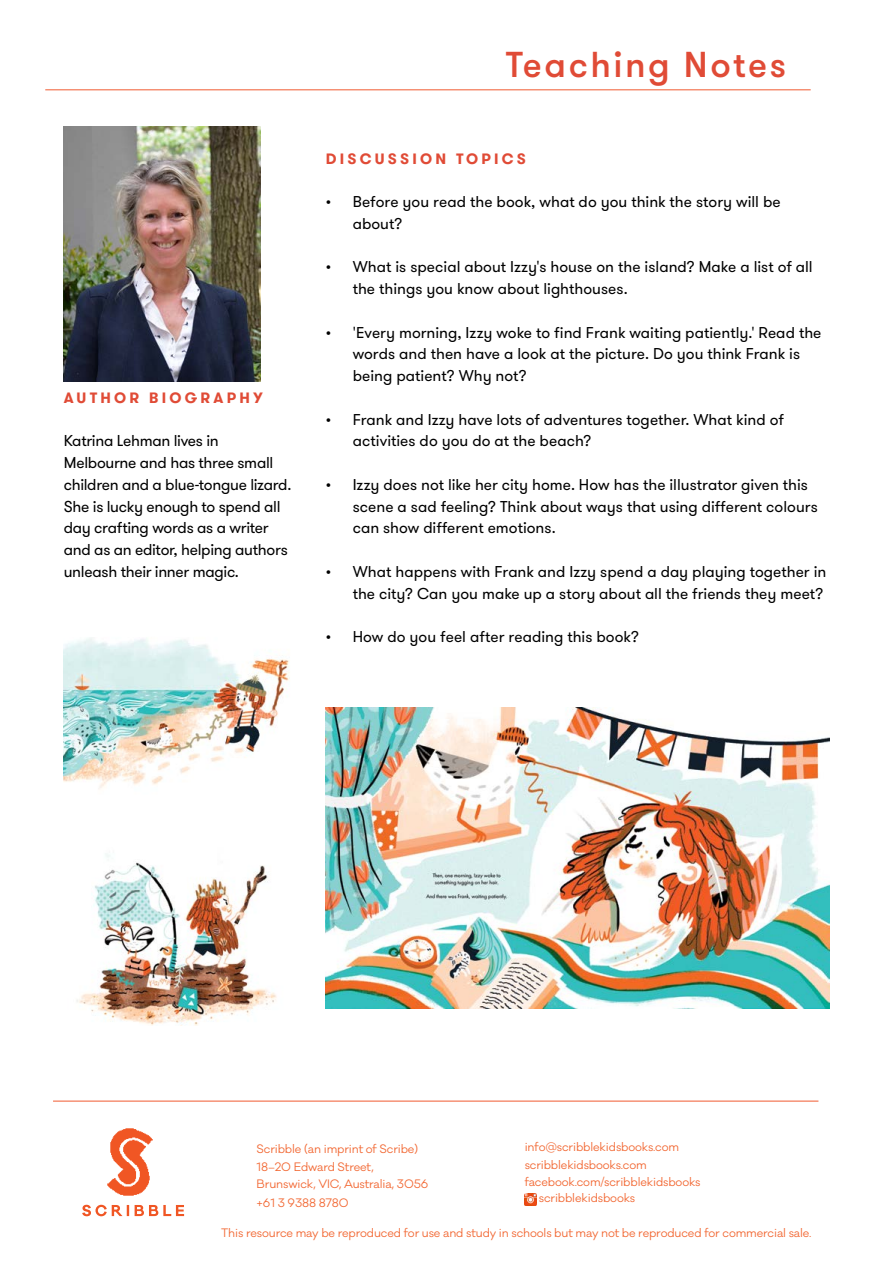
<style>
.page{position:relative;width:893px;height:1263px;background:#fff}
.page>*{position:absolute;margin:0;border:0;box-sizing:border-box;transform-origin:0 0}
.t1{font:500 36px "GT Walsheim";letter-spacing:.07em;color:#e04b36}
.t2{font:15.75px/21.8px "GT Walsheim";letter-spacing:-.02em;color:#000}
.t3{font:15.6px/21.8px "GT Walsheim";color:#000}
.t4{font:700 15px "GT Walsheim";letter-spacing:.215em;color:#e04b36}
.t5{font:11.25px/18.6px "Galano Classic";letter-spacing:-.01em;color:#f26833}
</style>
<div class="page">
<hr style="left:53px;top:1101px;width:765px;height:1px;background:#f15a31">
<hr style="left:45px;top:90px;width:766px;height:1px;background:#f15a31">
<img style="left:64px;top:126px;width:196px;height:255px">
<svg style="left:525px;top:1194px;width:11px;height:11px"></svg>
<img style="left:107px;top:1128px;width:46px;height:68px">
<svg style="left:82px;top:1205px;width:102px;height:11px"></svg>
<img style="left:326px;top:707px;width:503px;height:302px">
<img style="left:76px;top:854px;width:201px;height:171px">
<img style="left:64px;top:638px;width:225px;height:151px">
<p class="t4" style="left:64px;top:388px;width:200px">AUTHOR BIOGRAPHY</p>
<p class="t2" style="left:64px;top:430px;width:229px">Katrina Lehman lives in<br>Melbourne and has three small children and a blue-tongue lizard.<br>She is lucky enough to spend all day crafting words as a writer and as an editor, helping authors unleash their inner magic.</p>
<h1 class="t1" style="left:506px;top:41px;width:282px">Teaching Notes</h1>
<p class="t4" style="left:326px;top:149px;width:202px">DISCUSSION TOPICS</p>
<p class="t3" style="left:353px;top:191px;width:429px;text-indent:-27px">• Before you read the book, what do you think the story will be about?</p>
<p class="t3" style="left:353px;top:256px;width:461px;text-indent:-27px">• What is special about Izzy's house on the island? Make a list of all the things you know about lighthouses.</p>
<p class="t3" style="left:353px;top:322px;width:470px;text-indent:-27px">• 'Every morning, Izzy woke to find Frank waiting patiently.' Read the words and then have a look at the picture. Do you think Frank is being patient? Why not?</p>
<p class="t3" style="left:353px;top:409px;width:433px;text-indent:-27px">• Frank and Izzy have lots of adventures together. What kind of activities do you do at the beach?</p>
<p class="t3" style="left:353px;top:474px;width:467px;text-indent:-27px">• Izzy does not like her city home. How has the illustrator given this scene a sad feeling? Think about ways that using different colours can show different emotions.</p>
<p class="t3" style="left:326px;top:561px;width:502px;text-align:right">• What happens with Frank and Izzy spend a day playing together in the city? Can you make up a story about all the friends they meet?</p>
<p class="t3" style="left:326px;top:626px;width:315px">• How do you feel after reading this book?</p>
<p class="t5" style="left:525px;top:1137px;width:156px">info@scribblekidsbooks.com scribblekidsbooks.com</p>
<p class="t5" style="left:539px;top:1174px;width:163px;line-height:16.5px;text-indent:-14px">facebook.com/scribblekidsbooks scribblekidsbooks</p>
<p class="t5" style="left:221px;top:1223px;width:592px">This resource may be reproduced for use and study in schools but may not be reproduced for commercial sale.</p>
<p class="t5" style="left:257px;top:1139px;width:163px">Scribble (an imprint of Scribe)<br>18–20 Edward Street,</p>
<p class="t5" style="left:257px;top:1174px;width:173px">Brunswick, VIC, Australia, 3056 +61 3 9388 8780</p>
</div>
